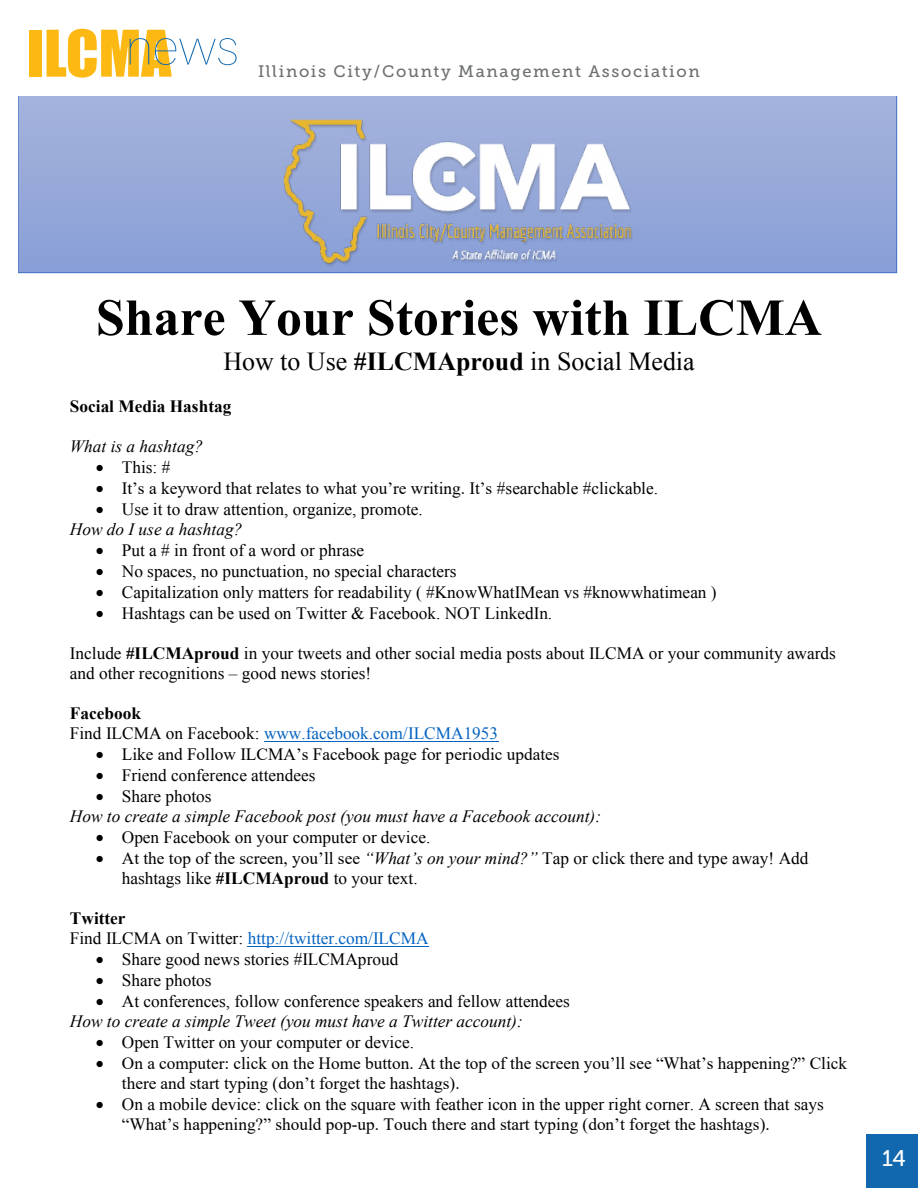
<style>
.page{position:relative;width:918px;height:1188px;background:#fff}
.page>*{position:absolute;margin:0;border:0;box-sizing:border-box;transform-origin:0 0}
.t1{font:59.4px "Impact";color:#fdb913}
.t2{font:700 51.9px "Times New Roman";color:#000}
.t3{font:25.95px "Times New Roman";color:#000}
.t4{font:22.5px "Museo Slab 500";color:#fff}
.t5{font:17.25px/20px "Times New Roman";color:#000}
.t6{font:17.25px/20px "Times New Roman";color:#0563c1}
.t7{font:italic 17.25px/20px "Times New Roman";color:#000}
.t8{font:700 17.25px "Times New Roman";color:#000}
.t9{font:16.5px "Museo Slab 500";letter-spacing:.1em;color:#6e7171}
.s1{font-weight:700}
.s2{font-style:italic}
.s3{font-weight:700;color:#000}
.s4{color:#000}
.s5{font-style:normal}
</style>
<div class="page">
<div style="left:866px;top:1134px;width:52px;height:54px;background:#1168ae"></div>
<svg style="left:18px;top:96px;width:879px;height:177px;background:#96a9d9"></svg>
<img style="left:584px;top:258px;width:204px;height:16px">
<hr style="left:264px;top:741px;width:234px;height:1px;background:#0563c1">
<hr style="left:248px;top:946px;width:181px;height:1px;background:#0563c1">
<img style="left:284px;top:119px;width:350px;height:147px">
<h1 class="t1" style="left:27px;top:7px;width:213px">ILCMA<sup>news</sup></h1>
<p class="t9" style="left:258px;top:63px;width:443px">Illinois City/County Management Association</p>
<h2 class="t2" style="left:96px;top:282px;width:728px">Share Your Stories with ILCMA</h2>
<h3 class="t3" style="left:223px;top:344px;width:473px">How to Use <span class="s1">#ILCMAproud</span> in Social Media</h3>
<p class="t8" style="left:70px;top:394px;width:163px">Social Media Hashtag</p>
<p class="t7" style="left:70px;top:435px;width:135px">What is a hashtag?</p>
<p class="t5" style="left:96px;top:457px;width:76px">• This: #</p>
<p class="t5" style="left:96px;top:478px;width:564px">• It’s a keyword that relates to what you’re writing. It’s #searchable #clickable.</p>
<p class="t5" style="left:70px;top:499px;width:354px;text-indent:26px">• Use it to draw attention, organize, promote.<br><span class="s2">How do I use a hashtag?</span></p>
<p class="t5" style="left:96px;top:540px;width:270px">• Put a # in front of a word or phrase</p>
<p class="t5" style="left:96px;top:561px;width:362px">• No spaces, no punctuation, no special characters</p>
<p class="t5" style="left:96px;top:582px;width:622px">• Capitalization only matters for readability ( #KnowWhatIMean vs #knowwhatimean )</p>
<p class="t5" style="left:96px;top:603px;width:458px">• Hashtags can be used on Twitter &amp; Facebook. NOT LinkedIn.</p>
<p class="t5" style="left:70px;top:643px;width:767px">Include <span class="s1">#ILCMAproud</span> in your tweets and other social media posts about ILCMA or your community awards and other recognitions – good news stories!</p>
<p class="t6" style="left:70px;top:703px;width:430px"><span class="s3">Facebook<br></span><span class="s4">Find ILCMA on Facebook:</span> www.facebook.com/ILCMA1953</p>
<p class="t5" style="left:96px;top:743px;width:465px">• Like and Follow ILCMA’s Facebook page for periodic updates</p>
<p class="t5" style="left:96px;top:765px;width:221px">• Friend conference attendees</p>
<p class="t7" style="left:70px;top:786px;width:533px;text-indent:26px">• <span class="s5">Share photos<br></span>How to create a simple Facebook post (you must have a Facebook account):</p>
<p class="t5" style="left:96px;top:827px;width:336px">• Open Facebook on your computer or device.</p>
<p class="t5" style="left:122px;top:848px;width:688px;text-indent:-26px">• At the top of the screen, you’ll see <span class="s2">“What’s on your mind?”</span> Tap or click there and type away! Add hashtags like <span class="s1">#ILCMAproud</span> to your text.</p>
<p class="t6" style="left:70px;top:908px;width:360px"><span class="s3">Twitter<br></span><span class="s4">Find ILCMA on Twitter:</span> http://twitter.com/ILCMA</p>
<p class="t5" style="left:96px;top:949px;width:304px">• Share good news stories #ILCMAproud</p>
<p class="t5" style="left:96px;top:970px;width:117px">• Share photos</p>
<p class="t5" style="left:70px;top:991px;width:501px;text-indent:26px">• At conferences, follow conference speakers and fellow attendees<br><span class="s2">How to create a simple Tweet (you must have a Twitter account):</span></p>
<p class="t5" style="left:96px;top:1032px;width:320px">• Open Twitter on your computer or device.</p>
<p class="t5" style="left:122px;top:1053px;width:727px;text-indent:-26px">• On a computer: click on the Home button. At the top of the screen you’ll see “What’s happening?” Click there and start typing (don’t forget the hashtags).</p>
<p class="t5" style="left:122px;top:1094px;width:704px;text-indent:-26px">• On a mobile device: click on the square with feather icon in the upper right corner. A screen that says “What’s happening?” should pop-up. Touch there and start typing (don’t forget the hashtags).</p>
<h3 class="t4" style="left:882px;top:1146px;width:26px">14</h3>
</div>
